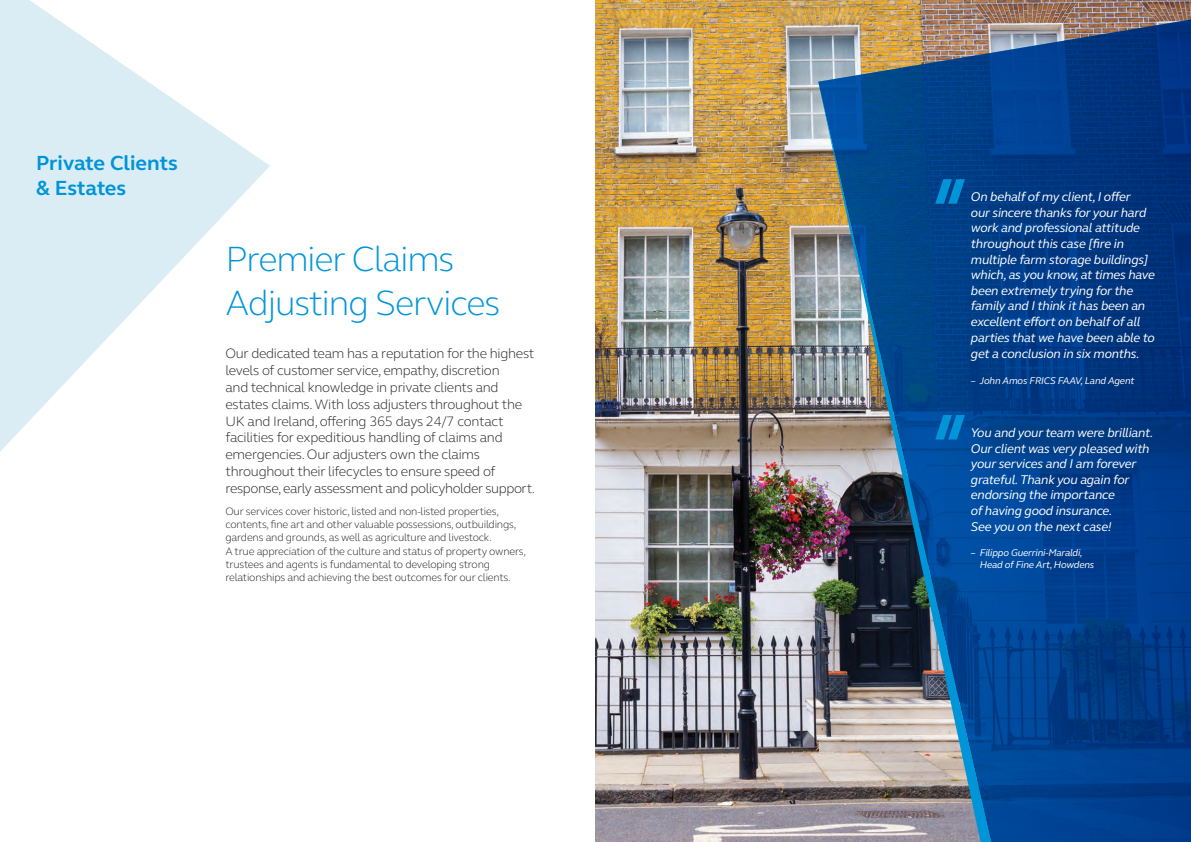
<style>
.page{position:relative;width:1191px;height:842px;background:#fff}
.page>*{position:absolute;margin:0;border:0;box-sizing:border-box;transform-origin:0 0}
.t1{font:300 36px/44px "FS Elliot";letter-spacing:-.03em;color:#0095d9}
.t2{font:700 21px/25.2px "FS Elliot";color:#0095d9}
.t3{font:300 14px/16.8px "FS Elliot";letter-spacing:-.02em;color:#231f20}
.t4{font:italic 13px/15.6px "FS Elliot";letter-spacing:-.02em;color:#fff}
.t5{font:300 11px/13.2px "FS Elliot";letter-spacing:-.02em;color:#231f20}
.t6{font:italic 10px/12px "FS Elliot";letter-spacing:-.02em;color:#fff}
</style>
<div class="page">
<img style="left:595px;top:0;width:596px;height:842px">
<svg style="left:818px;top:18px;width:373px;height:824px;background:#0c4187"></svg>
<img style="left:818px;top:82px;width:173px;height:760px">
<svg style="left:0;top:0;width:270px;height:452px;fill:#dbedf4"></svg>
<svg style="left:935px;top:179px;width:30px;height:25px"></svg>
<svg style="left:935px;top:415px;width:30px;height:24px"></svg>
<h2 class="t2" style="left:36px;top:150px;width:143px">Private Clients &amp; Estates</h2>
<h1 class="t1" style="left:225px;top:235px;width:276px">Premier Claims<br>Adjusting Services</h1>
<p class="t3" style="left:225px;top:345px;width:311px">Our dedicated team has a reputation for the highest levels of customer service, empathy, discretion<br>and technical knowledge in private clients and estates claims. With loss adjusters throughout the UK and Ireland, offering 365 days 24/7 contact facilities for expeditious handling of claims and emergencies. Our adjusters own the claims throughout their lifecycles to ensure speed of response, early assessment and policyholder support.</p>
<p class="t5" style="left:225px;top:504px;width:302px">Our services cover historic, listed and non-listed properties, contents, fine art and other valuable possessions, outbuildings, gardens and grounds, as well as agriculture and livestock.<br>A true appreciation of the culture and status of property owners, trustees and agents is fundamental to developing strong relationships and achieving the best outcomes for our clients.</p>
<p class="t4" style="left:971px;top:189px;width:186px">On behalf of my client, I offer<br>our sincere thanks for your hard work and professional attitude throughout this case [fire in multiple farm storage buildings] which, as you know, at times have been extremely trying for the family and I think it has been an excellent effort on behalf of all parties that we have been able to</p>
<p class="t4" style="left:971px;top:346px;width:170px">get a conclusion in six months.</p>
<p class="t6" style="left:971px;top:374px;width:165px">– John Amos FRICS FAAV, Land Agent</p>
<p class="t4" style="left:971px;top:425px;width:184px">You and your team were brilliant.<br>Our client was very pleased with your services and I am forever grateful. Thank you again for endorsing the importance<br>of having good insurance.<br>See you on the next case!</p>
<p class="t6" style="left:980px;top:546px;width:116px;text-indent:-9px">– Filippo Guerrini-Maraldi,<br>Head of Fine Art, Howdens</p>
</div>
